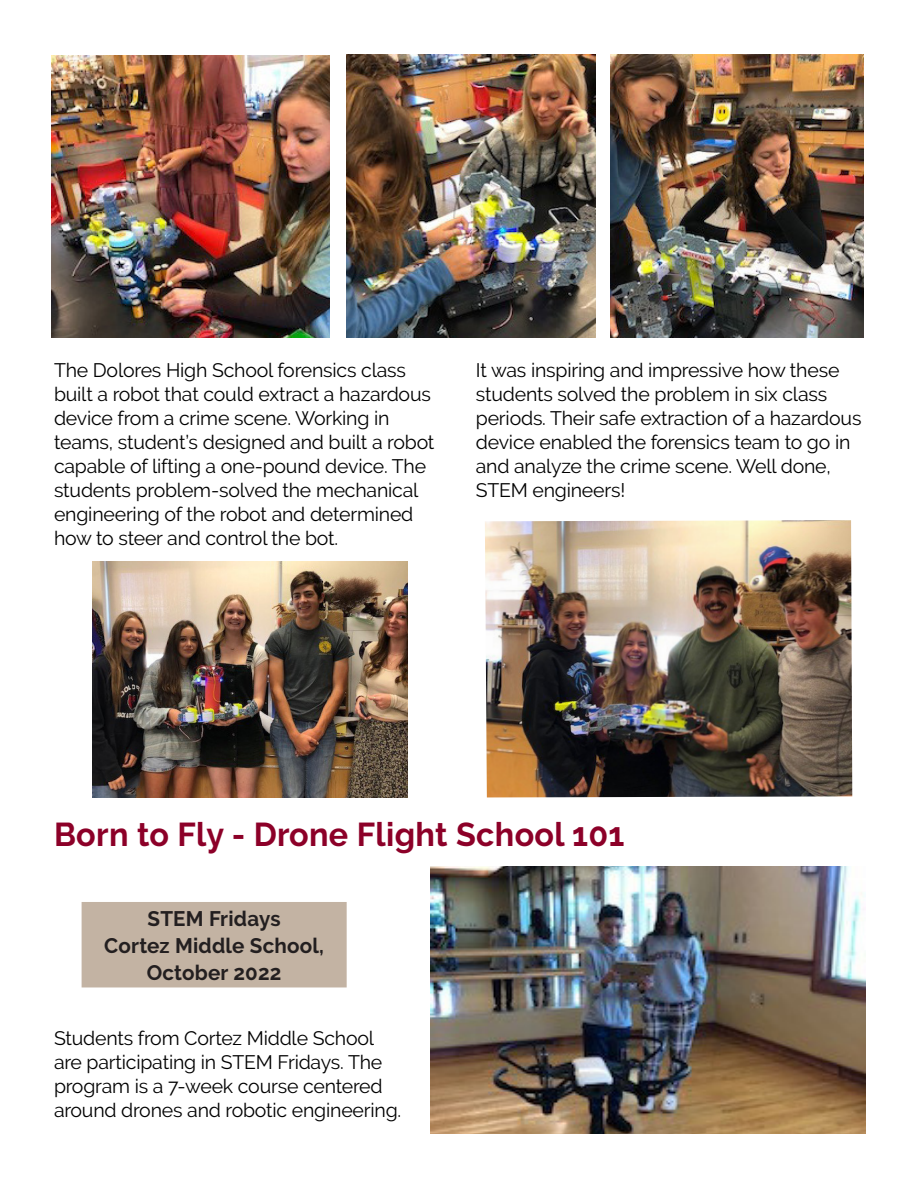
<style>
.page{position:relative;width:918px;height:1188px;background:#fff}
.page>*{position:absolute;margin:0;border:0;box-sizing:border-box;transform-origin:0 0}
.t1{font:700 33px "Raleway";letter-spacing:.01em;color:#8c0028}
.t2{font:700 21px "Raleway";letter-spacing:.01em;color:#231f20}
.t3{font:19.5px/24px "Raleway";letter-spacing:-.01em;color:#000}
</style>
<div class="page">
<img style="left:51px;top:55px;width:278px;height:283px">
<img style="left:610px;top:54px;width:254px;height:284px">
<img style="left:347px;top:54px;width:248px;height:284px">
<img style="left:485px;top:520px;width:367px;height:277px">
<img style="left:92px;top:562px;width:315px;height:235px">
<img style="left:430px;top:866px;width:435px;height:268px">
<div style="left:84px;top:904px;width:260px;height:81px;background:#c3b3a3"></div>
<div style="left:82px;top:902px;width:265px;height:85px;border:4px solid #c3b3a3"></div>
<p class="t3" style="left:54px;top:358px;width:382px">The Dolores High School forensics class built a robot that could extract a hazardous device from a crime scene. Working in teams, student’s designed and built a robot capable of lifting a one-pound device. The students problem-solved the mechanical engineering of the robot and determined how to steer and control the bot.</p>
<p class="t3" style="left:476px;top:358px;width:387px">It was inspiring and impressive how these students solved the problem in six class periods. Their safe extraction of a hazardous device enabled the forensics team to go in and analyze the crime scene. Well done, STEM engineers!</p>
<p class="t1" style="left:54px;top:816px;width:572px">Born to Fly - Drone Flight School 101</p>
<p class="t2" style="left:148px;top:907px;width:134px">STEM Fridays</p>
<p class="t2" style="left:104px;top:934px;width:221px">Cortez Middle School,</p>
<p class="t2" style="left:147px;top:961px;width:136px">October 2022</p>
<p class="t3" style="left:54px;top:1026px;width:349px">Students from Cortez Middle School are participating in STEM Fridays. The program is a 7-week course centered around drones and robotic engineering.</p>
</div>
